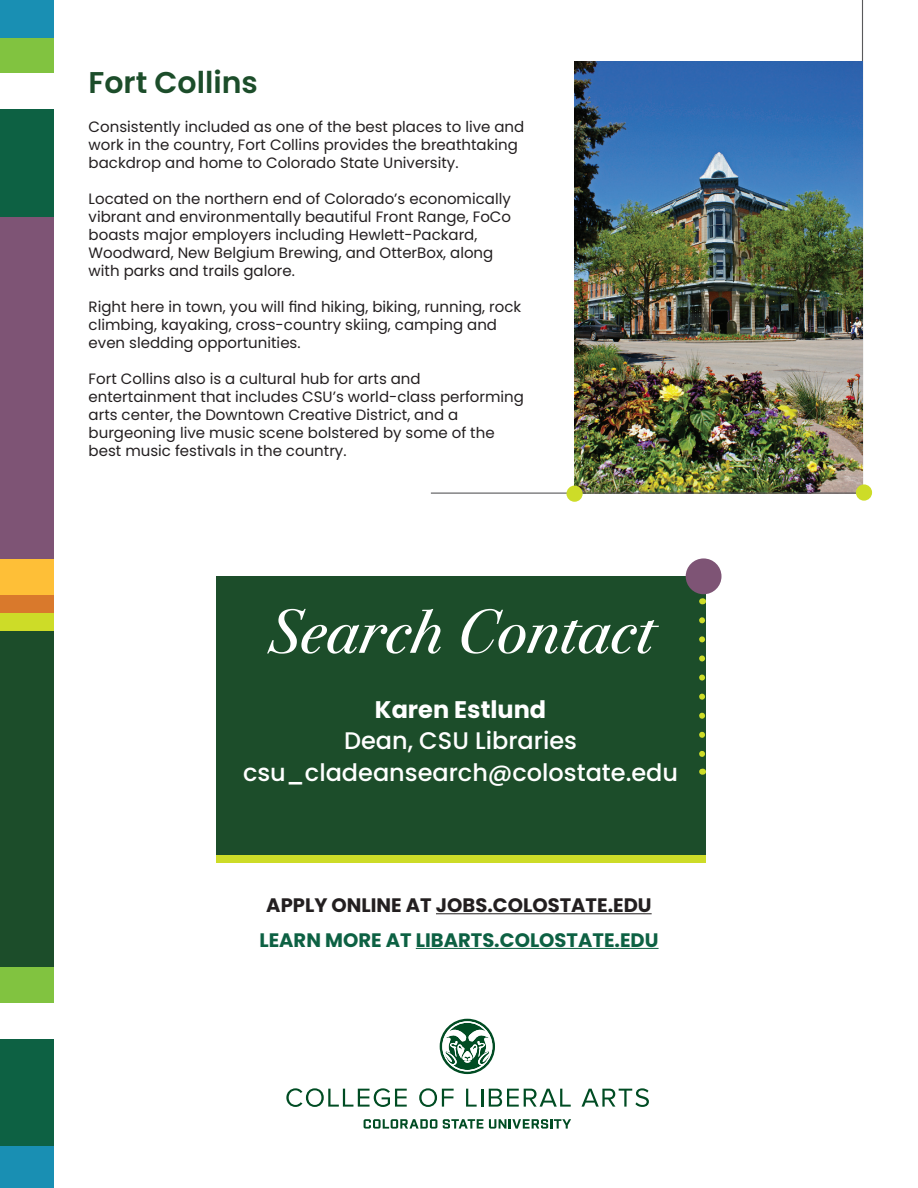
<style>
.page{position:relative;width:918px;height:1188px;background:#fff}
.page>*{position:absolute;margin:0;border:0;box-sizing:border-box;transform-origin:0 0}
.t1{font:61.5px "Bodoni PTVF Italic";letter-spacing:-.015em;color:#fff}
.t2{font:600 30px "Poppins";color:#1c4d2a}
.t3{font:500 24px/31.5px "Poppins";color:#fff;text-align:center}
.t4{font:700 24px "Poppins";color:#fff}
.t5{font:700 19.5px "Poppins";color:#0d6143}
.t6{font:700 19.5px "Poppins";color:#231f20}
.t7{font:15px/18px "Poppins";color:#231f20}
</style>
<div class="page">
<hr style="left:862px;top:0;width:1px;height:493px;background:#59595b">
<div style="left:0;top:217px;width:54px;height:351px;background:#7e5475"></div>
<div style="left:0;top:109px;width:54px;height:108px;background:#0d6143"></div>
<div style="left:0;top:37px;width:54px;height:36px;background:#81c340"></div>
<div style="left:0;top:0;width:54px;height:37px;background:#198fb3"></div>
<img style="left:575px;top:62px;width:288px;height:431px">
<hr style="left:431px;top:493px;width:432px;height:1px;background:#59595b">
<div style="left:856px;top:484px;width:16px;height:17px;background:#cddc28;border-radius:50%"></div>
<div style="left:566px;top:486px;width:17px;height:16px;background:#cddc28;border-radius:50%"></div>
<hr style="left:436px;top:913px;width:216px;height:1px;background:#231f20">
<div style="left:216px;top:576px;width:489px;height:279px;background:#1c4d2a"></div>
<div style="left:216px;top:855px;width:489px;height:7px;background:#cddc28"></div>
<div style="left:686px;top:558px;width:36px;height:36px;background:#7e5475;border-radius:50%"></div>
<svg style="left:699px;top:620px;width:6px;height:137px"></svg>
<hr style="left:416px;top:948px;width:243px;height:1px;background:#0d6143">
<div style="left:0;top:1146px;width:54px;height:42px;background:#198fb3"></div>
<div style="left:0;top:1038px;width:54px;height:108px;background:#0d6143"></div>
<div style="left:0;top:967px;width:54px;height:36px;background:#81c340"></div>
<div style="left:0;top:616px;width:54px;height:351px;background:#1c4d2a"></div>
<div style="left:0;top:577px;width:54px;height:54px;background:#cddc28"></div>
<div style="left:0;top:577px;width:54px;height:36px;background:#d9792c"></div>
<div style="left:0;top:560px;width:54px;height:35px;background:#febf37"></div>
<svg style="left:364px;top:1119px;width:73px;height:10px"></svg>
<svg style="left:443px;top:1119px;width:40px;height:10px"></svg>
<svg style="left:489px;top:1119px;width:82px;height:10px"></svg>
<svg style="left:286px;top:1088px;width:121px;height:19px"></svg>
<svg style="left:419px;top:1088px;width:35px;height:19px"></svg>
<svg style="left:466px;top:1089px;width:17px;height:18px"></svg>
<svg style="left:489px;top:1089px;width:82px;height:18px"></svg>
<svg style="left:582px;top:1088px;width:67px;height:19px"></svg>
<svg style="left:440px;top:1019px;width:55px;height:55px"></svg>
<h2 class="t2" style="left:89px;top:65px;width:171px">Fort Collins</h2>
<p class="t7" style="left:89px;top:117px;width:437px">Consistently included as one of the best places to live and work in the country, Fort Collins provides the breathtaking backdrop and home to Colorado State University.</p>
<p class="t7" style="left:89px;top:189px;width:424px">Located on the northern end of Colorado’s economically vibrant and environmentally beautiful Front Range, FoCo boasts major employers including Hewlett-Packard, Woodward, New Belgium Brewing, and OtterBox, along with parks and trails galore.</p>
<p class="t7" style="left:89px;top:297px;width:434px">Right here in town, you will find hiking, biking, running, rock climbing, kayaking, cross-country skiing, camping and even sledding opportunities.</p>
<p class="t7" style="left:89px;top:369px;width:437px">Fort Collins also is a cultural hub for arts and entertainment that includes CSU’s world-class performing arts center, the Downtown Creative District, and a burgeoning live music scene bolstered by some of the best music festivals in the country.</p>
<h1 class="t1" style="left:267px;top:589px;width:388px">Search Contact</h1>
<h3 class="t4" style="left:375px;top:695px;width:173px">Karen Estlund</h3>
<h3 class="t3" style="left:243px;top:725px;width:437px">Dean, CSU Libraries csu_cladeansearch@colostate.edu</h3>
<h3 class="t6" style="left:266px;top:894px;width:387px">APPLY ONLINE AT JOBS.COLOSTATE.EDU</h3>
<h3 class="t5" style="left:259px;top:929px;width:401px">LEARN MORE AT LIBARTS.COLOSTATE.EDU</h3>
</div>
